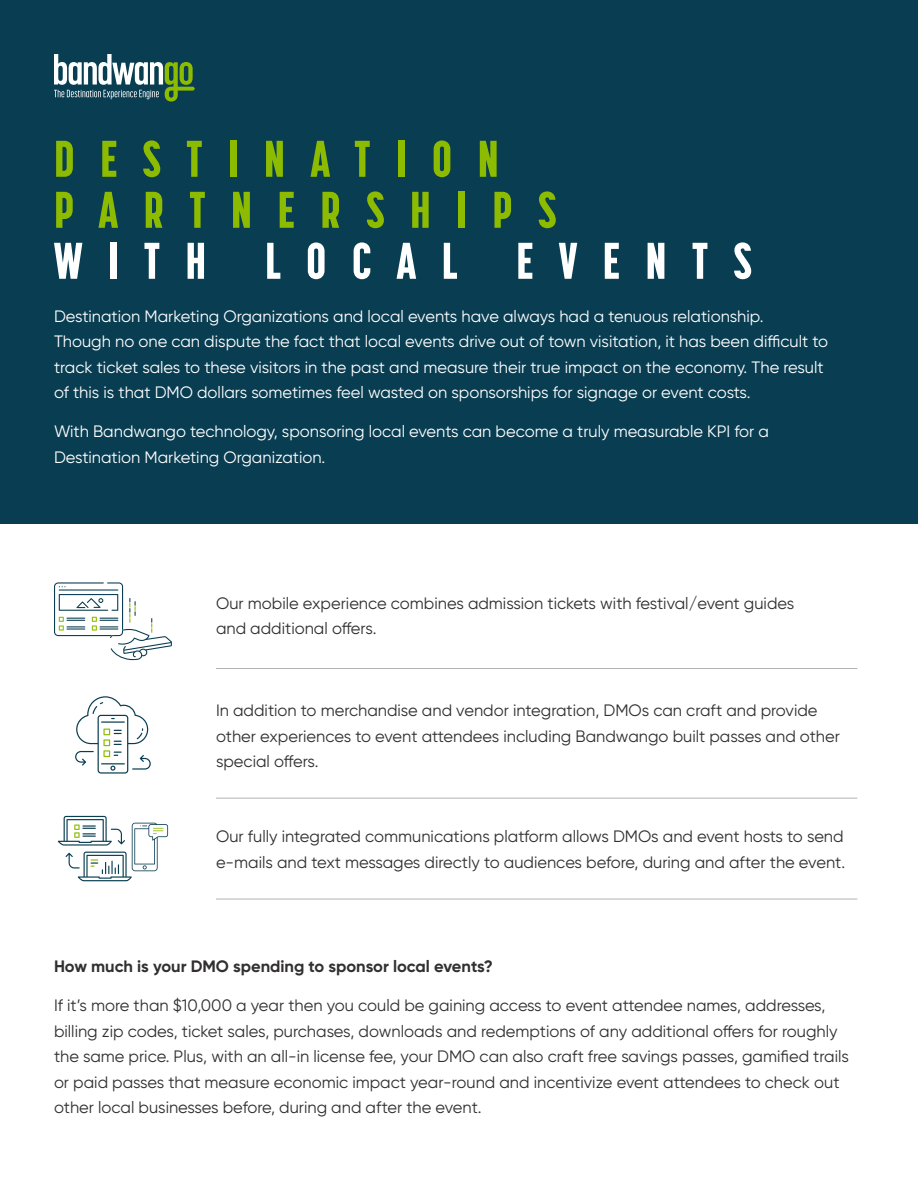
<style>
.page{position:relative;width:918px;height:1188px;background:#fff}
.page>*{position:absolute;margin:0;border:0;box-sizing:border-box;transform-origin:0 0}
.t1{font:800 51px/51px "Korolev Compressed";letter-spacing:.5em;color:#8dbb00}
.t2{font:800 51px "Korolev Compressed";letter-spacing:.5em;color:#fff}
.t3{font:16.5px/25.5px "Gilroy";color:#312f30}
.t4{font:16.5px/25.5px "Gilroy";color:#fff}
.t5{font:700 16.5px "Gilroy";color:#312f30}
</style>
<div class="page">
<div style="left:0;top:0;width:918px;height:524px;background:#093d51"></div>
<svg style="left:54px;top:54px;width:141px;height:48px"></svg>
<hr style="left:216px;top:899px;width:641px;height:1px;background:#b2b3b7">
<hr style="left:216px;top:798px;width:641px;height:1px;background:#b2b3b7">
<hr style="left:216px;top:668px;width:641px;height:1px;background:#b2b3b7">
<svg style="left:54px;top:582px;width:118px;height:78px"></svg>
<svg style="left:58px;top:816px;width:110px;height:65px"></svg>
<svg style="left:75px;top:696px;width:76px;height:78px"></svg>
<p class="t1" style="left:54px;top:133px;width:504px">DESTINATION<br>PARTNERSHIPS</p>
<p class="t2" style="left:54px;top:231px;width:699px">WITH LOCAL EVENTS</p>
<p class="t4" style="left:54px;top:303px;width:776px">Destination Marketing Organizations and local events have always had a tenuous relationship.<br>Though no one can dispute the fact that local events drive out of town visitation, it has been difficult to track ticket sales to these visitors in the past and measure their true impact on the economy. The result of this is that DMO dollars sometimes feel wasted on sponsorships for signage or event costs.</p>
<p class="t4" style="left:54px;top:419px;width:717px">With Bandwango technology, sponsoring local events can become a truly measurable KPI for a<br>Destination Marketing Organization.</p>
<p class="t3" style="left:216px;top:590px;width:580px">Our mobile experience combines admission tickets with festival/event guides and additional offers.</p>
<p class="t3" style="left:216px;top:697px;width:626px">In addition to merchandise and vendor integration, DMOs can craft and provide other experiences to event attendees including Bandwango built passes and other special offers.</p>
<p class="t3" style="left:216px;top:824px;width:631px">Our fully integrated communications platform allows DMOs and event hosts to send e-mails and text messages directly to audiences before, during and after the event.</p>
<p class="t5" style="left:54px;top:956px;width:440px">How much is your DMO spending to sponsor local events?</p>
<p class="t3" style="left:54px;top:992px;width:796px">If it’s more than $10,000 a year then you could be gaining access to event attendee names, addresses, billing zip codes, ticket sales, purchases, downloads and redemptions of any additional offers for roughly the same price. Plus, with an all-in license fee, your DMO can also craft free savings passes, gamified trails or paid passes that measure economic impact year-round and incentivize event attendees to check out other local businesses before, during and after the event.</p>
</div>
